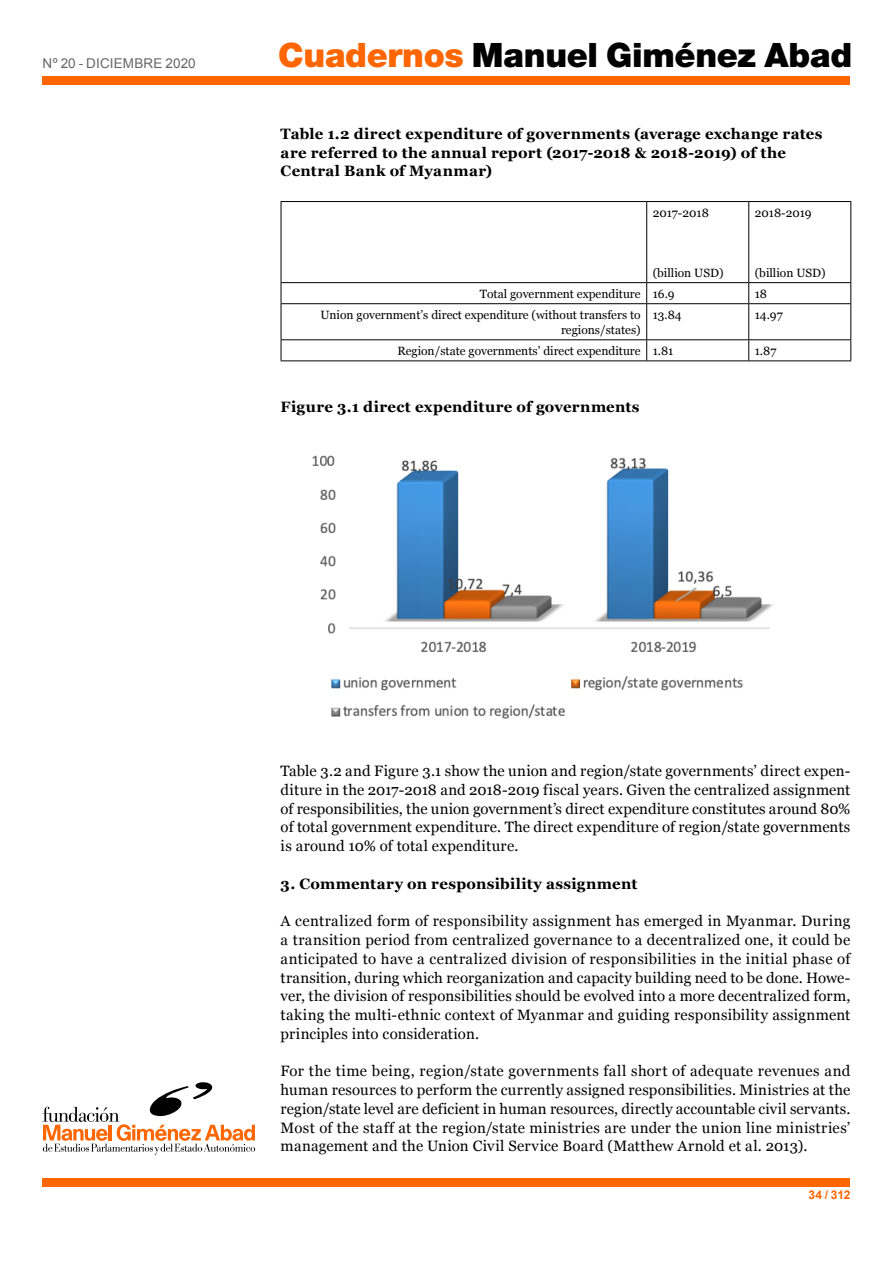
<style>
.page{position:relative;width:893px;height:1263px;background:#fff}
.page>*{position:absolute;margin:0;border:0;box-sizing:border-box;transform-origin:0 0}
.t1{font:900 33.75px "Helvetica Neue LT Std";letter-spacing:-.01em;color:#000}
.t2{font:15px/18.8px "Georgia";letter-spacing:.01em;color:#000;text-align:justify}
.t3{font:700 15px/18.8px "Georgia";letter-spacing:.02em;color:#000}
.t4{font:13.5px "Arial";letter-spacing:.01em;color:#666}
.t5{font:12px/15px "Georgia";color:#000;text-align:right}
.t6{font:700 12px "Arial";color:#f60}
.s1{color:#f60}
</style>
<div class="page">
<div style="left:43px;top:77px;width:807px;height:8px;background:#f60"></div>
<div style="left:43px;top:1178px;width:807px;height:8px;background:#f60"></div>
<svg style="left:43px;top:1082px;width:212px;height:73px"></svg>
<hr style="left:281px;top:201px;width:366px;height:1px;background:#000">
<hr style="left:281px;top:202px;width:1px;height:80px;background:#000">
<hr style="left:647px;top:201px;width:102px;height:1px;background:#000">
<hr style="left:646px;top:202px;width:1px;height:80px;background:#000">
<hr style="left:749px;top:201px;width:102px;height:1px;background:#000">
<hr style="left:748px;top:202px;width:1px;height:80px;background:#000">
<hr style="left:850px;top:202px;width:1px;height:80px;background:#000">
<hr style="left:281px;top:282px;width:366px;height:1px;background:#000">
<svg style="left:281px;top:283px;width:1px;height:20px"></svg>
<hr style="left:647px;top:282px;width:102px;height:1px;background:#000">
<svg style="left:646px;top:283px;width:1px;height:20px"></svg>
<hr style="left:749px;top:282px;width:102px;height:1px;background:#000">
<svg style="left:748px;top:283px;width:1px;height:20px"></svg>
<svg style="left:850px;top:283px;width:1px;height:20px"></svg>
<hr style="left:281px;top:303px;width:366px;height:1px;background:#000">
<hr style="left:281px;top:304px;width:1px;height:35px;background:#000">
<hr style="left:647px;top:303px;width:102px;height:1px;background:#000">
<hr style="left:646px;top:304px;width:1px;height:35px;background:#000">
<hr style="left:749px;top:303px;width:102px;height:1px;background:#000">
<hr style="left:748px;top:304px;width:1px;height:35px;background:#000">
<hr style="left:850px;top:304px;width:1px;height:35px;background:#000">
<hr style="left:281px;top:339px;width:366px;height:1px;background:#000">
<svg style="left:281px;top:340px;width:1px;height:20px"></svg>
<hr style="left:647px;top:339px;width:102px;height:1px;background:#000">
<svg style="left:646px;top:340px;width:1px;height:20px"></svg>
<hr style="left:749px;top:339px;width:102px;height:1px;background:#000">
<svg style="left:748px;top:340px;width:1px;height:20px"></svg>
<svg style="left:850px;top:340px;width:1px;height:20px"></svg>
<hr style="left:281px;top:360px;width:366px;height:1px;background:#000">
<hr style="left:647px;top:360px;width:102px;height:1px;background:#000">
<hr style="left:749px;top:360px;width:102px;height:1px;background:#000">
<img style="left:312px;top:455px;width:461px;height:264px">
<p class="t4" style="left:43px;top:55px;width:155px">Nº 20 - DICIEMBRE 2020</p>
<h1 class="t1" style="left:278px;top:34px;width:575px"><span class="s1">Cuadernos</span> Manuel Giménez Abad</h1>
<p class="t3" style="left:281px;top:124px;width:543px">Table 1.2 direct expenditure of governments (average exchange rates are referred to the annual report (2017-2018 &amp; 2018-2019) of the<br>Central Bank of Myanmar)</p>
<p class="t5" style="left:653px;top:204px;width:58px">2017-2018</p>
<p class="t5" style="left:755px;top:204px;width:58px">2018-2019</p>
<p class="t5" style="left:653px;top:264px;width:72px">(billion USD)</p>
<p class="t5" style="left:755px;top:264px;width:72px">(billion USD)</p>
<p class="t5" style="left:480px;top:286px;width:197px">Total government expenditure 16.9</p>
<p class="t5" style="left:755px;top:286px;width:14px">18</p>
<p class="t5" style="left:320px;top:307px;width:322px">Union government’s direct expenditure (without transfers to regions/states)</p>
<p class="t5" style="left:653px;top:307px;width:30px">13.84</p>
<p class="t5" style="left:755px;top:307px;width:29px">14.97</p>
<p class="t5" style="left:397px;top:343px;width:278px">Region/state governments’ direct expenditure 1.81</p>
<p class="t5" style="left:755px;top:343px;width:23px">1.87</p>
<p class="t3" style="left:281px;top:396px;width:360px">Figure 3.1 direct expenditure of governments</p>
<p class="t2" style="left:281px;top:761px;width:571px">Table 3.2 and Figure 3.1 show the union and region/state governments’ direct expen&shy;diture in the 2017-2018 and 2018-2019 fiscal years. Given the centralized assignment of responsibilities, the union government’s direct expenditure constitutes around 80% of total government expenditure. The direct expenditure of region/state governments is around 10% of total expenditure.</p>
<p class="t3" style="left:281px;top:873px;width:358px">3. Commentary on responsibility assignment</p>
<p class="t2" style="left:281px;top:911px;width:571px">A centralized form of responsibility assignment has emerged in Myanmar. During a transition period from centralized governance to a decentralized one, it could be anticipated to have a centralized division of responsibilities in the initial phase of transition, during which reorganization and capacity building need to be done. Howe&shy;ver, the division of responsibilities should be evolved into a more decentralized form, taking the multi-ethnic context of Myanmar and guiding responsibility assignment principles into consideration.</p>
<p class="t2" style="left:281px;top:1061px;width:571px">For the time being, region/state governments fall short of adequate revenues and human resources to perform the currently assigned responsibilities. Ministries at the region/state level are deficient in human resources, directly accountable civil servants.<br>Most of the staff at the region/state ministries are under the union line ministries’ management and the Union Civil Service Board (Matthew Arnold et al. 2013).</p>
<p class="t6" style="left:809px;top:1187px;width:43px">34 / 312</p>
</div>
